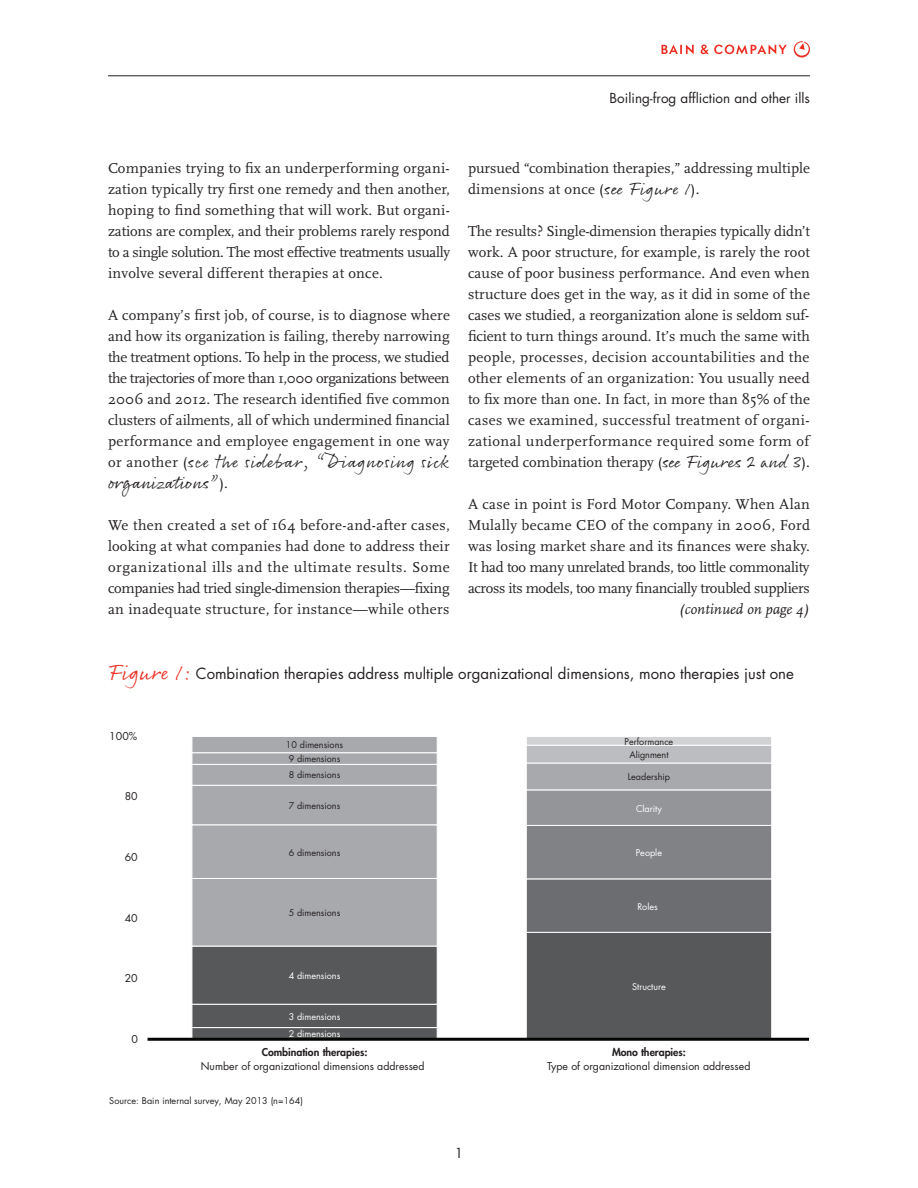
<style>
.page{position:relative;width:918px;height:1188px;background:#fff}
.page>*{position:absolute;margin:0;border:0;box-sizing:border-box;transform-origin:0 0}
.Body_text{font:18px/21px "Rollerscript Rough";letter-spacing:.03em;color:#231f20}
.Body_text-2{font:15px/21px "Scala";letter-spacing:.015em;color:#231f20;text-align:justify}
.Chart_tagline{font:15px "Futura";color:#231f20}
.t1{font:13.5px "Futura";color:#231f20}
.t2{font:10.5px/13.5px "Futura";color:#231f20;text-align:center}
.t3{font:9px "Futura";color:#231f20}
.t4{font:9px "Futura";color:#fff}
.s1{font-family:"Scala";font-size:15px}
.s2{font-family:"Rollerscript Rough";font-size:18px}
.s3{font-style:italic}
.s4{font-family:"Rollerscript Rough";font-size:22.5px;color:#ee2e22}
.s5{font-weight:800}
</style>
<div class="page">
<hr style="left:108px;top:76px;width:702px;height:1px;background:#231f20">
<svg style="left:662px;top:45px;width:32px;height:9px"></svg>
<svg style="left:701px;top:45px;width:86px;height:9px"></svg>
<svg style="left:794px;top:41px;width:16px;height:17px"></svg>
<svg style="left:192px;top:1027px;width:245px;height:12px;background:#57585a"></svg>
<div style="left:192px;top:1004px;width:245px;height:24px;background:#57585a;border:1px solid #fff"></div>
<div style="left:192px;top:946px;width:245px;height:58px;background:#57585a;border:1px solid #fff"></div>
<div style="left:192px;top:878px;width:245px;height:68px;background:#a8a9ad;border:1px solid #fff"></div>
<div style="left:192px;top:825px;width:245px;height:54px;background:#a8a9ad;border:1px solid #fff"></div>
<div style="left:192px;top:785px;width:245px;height:40px;background:#a8a9ad;border:1px solid #fff"></div>
<div style="left:192px;top:764px;width:245px;height:21px;background:#a8a9ad"></div>
<div style="left:192px;top:753px;width:245px;height:12px;background:#a8a9ad;border:1px solid #fff"></div>
<div style="left:192px;top:736px;width:245px;height:17px;background:#a8a9ad;border:1px solid #fff"></div>
<div style="left:526px;top:932px;width:246px;height:107px;background:#57585a;border:1px solid #fff"></div>
<div style="left:526px;top:879px;width:246px;height:54px;background:#6c6d70;border:1px solid #fff"></div>
<div style="left:526px;top:825px;width:246px;height:54px;background:#808285;border:1px solid #fff"></div>
<div style="left:526px;top:790px;width:246px;height:36px;background:#939598;border:1px solid #fff"></div>
<div style="left:526px;top:763px;width:246px;height:27px;background:#a8a9ad;border:1px solid #fff"></div>
<div style="left:526px;top:745px;width:246px;height:18px;background:#bcbdc0;border:1px solid #fff"></div>
<div style="left:526px;top:736px;width:246px;height:9px;background:#d1d2d4;border:1px solid #fff"></div>
<hr style="left:148px;top:1038px;width:661px;height:3px;background:#050504">
<p class="t1" style="left:610px;top:89px;width:202px">Boiling-frog affliction and other ills</p>
<p class="Body_text-2" style="left:108px;top:158px;width:343px">Companies trying to fix an underperforming organi&shy;zation typically try first one remedy and then another, hoping to find something that will work. But organi&shy;zations are complex, and their problems rarely respond to a single solution. The most effective treatments usually involve several different therapies at once.</p>
<p class="Body_text-2" style="left:108px;top:305px;width:344px">A company’s first job, of course, is to diagnose where and how its organization is failing, thereby narrowing the treatment options. To help in the process, we studied the trajectories of more than 1,000 organizations between 2006 and 2012. The research identified five common clusters of ailments, all of which undermined financial performance and employee engagement in one way</p>
<p class="Body_text" style="left:108px;top:450px;width:343px"><span class="s1">or another (</span>see the sidebar, “Diagnosing sick organizations”<span class="s1">).</span></p>
<p class="Body_text-2" style="left:108px;top:515px;width:343px">We then created a set of 164 before-and-after cases, looking at what companies had done to address their organizational ills and the ultimate results. Some companies had tried single-dimension therapies—fixing an inadequate structure, for instance—while others</p>
<p class="Body_text-2" style="left:468px;top:158px;width:343px">pursued “combination therapies,” addressing multiple dimensions at once (<span class="s2">see Figure 1</span>).</p>
<p class="Body_text-2" style="left:468px;top:221px;width:344px">The results? Single-dimension therapies typically didn’t work. A poor structure, for example, is rarely the root cause of poor business performance. And even when structure does get in the way, as it did in some of the cases we studied, a reorganization alone is seldom suf&shy;ficient to turn things around. It’s much the same with people, processes, decision accountabilities and the other elements of an organization: You usually need to fix more than one. In fact, in more than 85% of the cases we examined, successful treatment of organi&shy;zational underperformance required some form of targeted combination therapy (<span class="s2">see Figures 2 and 3</span>).</p>
<p class="Body_text-2" style="left:468px;top:494px;width:344px;text-align:right">A case in point is Ford Motor Company. When Alan Mulally became CEO of the company in 2006, Ford was losing market share and its finances were shaky.<br>It had too many unrelated brands, too little commonality across its models, too many financially troubled suppliers <span class="s3">(continued on page 4)</span></p>
<p class="Chart_tagline" style="left:108px;top:664px;width:687px"><span class="s4">Figure 1:</span> Combination therapies address multiple organizational dimensions, mono therapies just one</p>
<p class="t2" style="left:109px;top:729px;width:30px">100%</p>
<p class="t2" style="left:125px;top:790px;width:15px">80</p>
<p class="t2" style="left:125px;top:851px;width:15px">60</p>
<p class="t2" style="left:125px;top:911px;width:15px">40</p>
<p class="t2" style="left:125px;top:972px;width:15px">20</p>
<p class="t2" style="left:131px;top:1032px;width:8px">0</p>
<p class="t3" style="left:286px;top:739px;width:59px">10 dimensions</p>
<p class="t3" style="left:289px;top:753px;width:53px">9 dimensions</p>
<p class="t3" style="left:289px;top:769px;width:53px">8 dimensions</p>
<p class="t3" style="left:289px;top:800px;width:53px">7 dimensions</p>
<p class="t3" style="left:289px;top:847px;width:53px">6 dimensions</p>
<p class="t3" style="left:289px;top:907px;width:53px">5 dimensions</p>
<p class="t4" style="left:289px;top:970px;width:53px">4 dimensions</p>
<p class="t4" style="left:289px;top:1011px;width:53px">3 dimensions</p>
<p class="t4" style="left:289px;top:1028px;width:53px">2 dimensions</p>
<p class="t2" style="left:201px;top:1045px;width:225px"><span class="s5">Combination therapies:<br></span>Number of organizational dimensions addressed</p>
<p class="t3" style="left:109px;top:1095px;width:195px">Source: Bain internal survey, May 2013 (n=164)</p>
<p class="t1" style="left:455px;top:1144px;width:10px">1</p>
<p class="t3" style="left:625px;top:736px;width:50px">Performance</p>
<p class="t3" style="left:629px;top:749px;width:41px">Alignment</p>
<p class="t3" style="left:628px;top:771px;width:44px">Leadership</p>
<p class="t4" style="left:636px;top:802px;width:27px">Clarity</p>
<p class="t4" style="left:636px;top:847px;width:28px">People</p>
<p class="t4" style="left:637px;top:901px;width:22px">Roles</p>
<p class="t4" style="left:632px;top:981px;width:35px">Structure</p>
<p class="t2" style="left:547px;top:1045px;width:205px"><span class="s5">Mono therapies:<br></span>Type of organizational dimension addressed</p>
</div>
